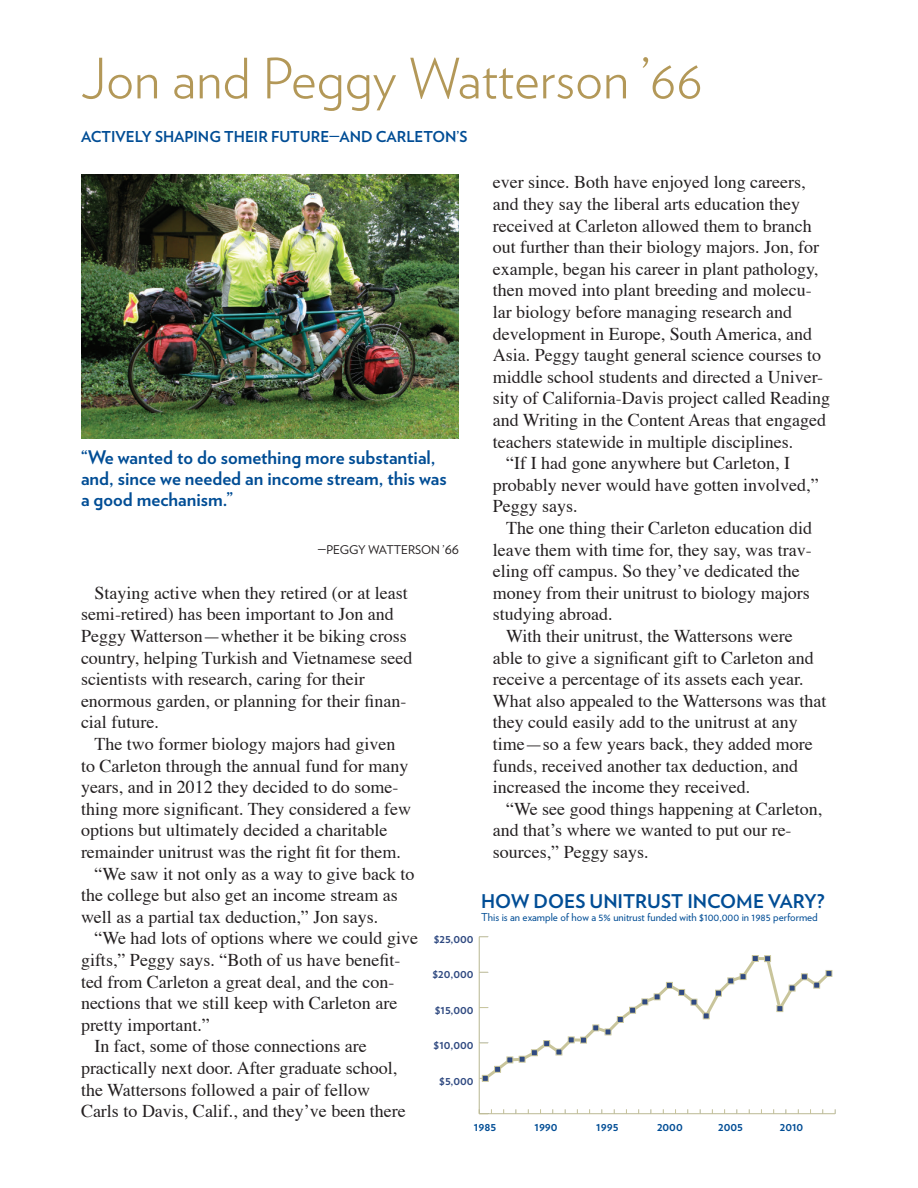
<style>
.page{position:relative;width:918px;height:1188px;background:#fff}
.page>*{position:absolute;margin:0;border:0;box-sizing:border-box;transform-origin:0 0}
.Donor_name{font:300 55.5px "Verlag";color:#b39858}
.t1{font:700 18.9px "Verlag";color:#014d95}
.t2{font:700 18.75px/21px "Verlag";color:#014d95}
.t3{font:18px/21.6px "Times";color:#231f20}
.CAPS{font:700 15px "Verlag";color:#014d95}
.t4{font:700 12px "Verlag";color:#304a81}
.t5{font:700 12px "Verlag";color:#014d95}
.t6{font:12px "Verlag";color:#231f20}
.t7{font:10.95px "Verlag";color:#014d95}
</style>
<div class="page">
<img style="left:81px;top:175px;width:378px;height:263px">
<hr style="left:479px;top:1113px;width:356px;height:1px;background:#c9c59b">
<hr style="left:479px;top:937px;width:1px;height:177px;background:#c9c59b">
<svg style="left:479px;top:954px;width:354px;height:129px"></svg>
<div style="left:826px;top:970px;width:6px;height:7px;border:1px solid #c9c59b"></div>
<p class="Donor_name" style="left:81px;top:38px;width:623px">Jon and Peggy Watterson ’66</p>
<p class="CAPS" style="left:81px;top:125px;width:388px">ACTIVELY SHAPING THEIR FUTURE—AND CARLETON’S</p>
<p class="t2" style="left:81px;top:446px;width:367px">“We wanted to do something more substantial, and, since we needed an income stream, this was a good mechanism.”</p>
<p class="t6" style="left:318px;top:541px;width:143px">—PEGGY WATTERSON ’66</p>
<p class="t3" style="left:81px;top:583px;width:333px;text-indent:14px">Staying active when they retired (or at least semi-retired) has been important to Jon and Peggy Watterson—whether it be biking cross country, helping Turkish and Vietnamese seed scientists with research, caring for their enormous garden, or planning for their finan&shy;cial future.</p>
<p class="t3" style="left:81px;top:734px;width:332px;text-indent:14px">The two former biology majors had given to Carleton through the annual fund for many years, and in 2012 they decided to do some&shy;thing more significant. They considered a few options but ultimately decided a charitable remainder unitrust was the right fit for them.</p>
<p class="t3" style="left:81px;top:864px;width:335px;text-indent:14px">“We saw it not only as a way to give back to the college but also get an income stream as well as a partial tax deduction,” Jon says.</p>
<p class="t3" style="left:81px;top:929px;width:338px;text-indent:14px">“We had lots of options where we could give gifts,” Peggy says. “Both of us have benefit&shy;ted from Carleton a great deal, and the con&shy;nections that we still keep with Carleton are pretty important.”</p>
<p class="t3" style="left:81px;top:1037px;width:326px;text-indent:14px">In fact, some of those connections are practically next door. After graduate school, the Wattersons followed a pair of fellow Carls to Davis, Calif., and they’ve been there</p>
<p class="t4" style="left:434px;top:931px;width:41px">$25,000</p>
<p class="t4" style="left:433px;top:967px;width:43px">$20,000</p>
<p class="t4" style="left:435px;top:1002px;width:40px">$15,000</p>
<p class="t4" style="left:434px;top:1038px;width:41px">$10,000</p>
<p class="t4" style="left:439px;top:1073px;width:36px">$5,000</p>
<p class="t3" style="left:493px;top:173px;width:339px">ever since. Both have enjoyed long careers, and they say the liberal arts education they received at Carleton allowed them to branch out further than their biology majors. Jon, for example, began his career in plant pathology, then moved into plant breeding and molecu&shy;lar biology before managing research and development in Europe, South America, and Asia. Peggy taught general science courses to middle school students and directed a Univer&shy;sity of California-Davis project called Reading and Writing in the Content Areas that engaged teachers statewide in multiple disciplines.</p>
<p class="t3" style="left:493px;top:453px;width:327px;text-indent:14px">“If I had gone anywhere but Carleton, I probably never would have gotten involved,”<br>Peggy says.</p>
<p class="t3" style="left:493px;top:518px;width:321px;text-indent:14px">The one thing their Carleton education did leave them with time for, they say, was trav&shy;eling off campus. So they’ve dedicated the money from their unitrust to biology majors studying abroad.</p>
<p class="t3" style="left:493px;top:626px;width:335px;text-indent:14px">With their unitrust, the Wattersons were able to give a significant gift to Carleton and receive a percentage of its assets each year.<br>What also appealed to the Wattersons was that they could easily add to the unitrust at any time—so a few years back, they added more funds, received another tax deduction, and increased the income they received.</p>
<p class="t3" style="left:493px;top:799px;width:331px;text-indent:14px">“We see good things happening at Carleton, and that’s where we wanted to put our re&shy;sources,” Peggy says.</p>
<p class="t1" style="left:481px;top:890px;width:345px">HOW DOES UNITRUST INCOME VARY?</p>
<p class="t7" style="left:481px;top:911px;width:338px">This is an example of how a 5% unitrust funded with $100,000 in 1985 performed</p>
<p class="t5" style="left:474px;top:1119px;width:24px">1985</p>
<p class="t5" style="left:535px;top:1119px;width:25px">1990</p>
<p class="t5" style="left:596px;top:1119px;width:24px">1995</p>
<p class="t5" style="left:657px;top:1119px;width:27px">2000</p>
<p class="t5" style="left:718px;top:1119px;width:26px">2005</p>
<p class="t5" style="left:780px;top:1119px;width:25px">2010</p>
</div>
